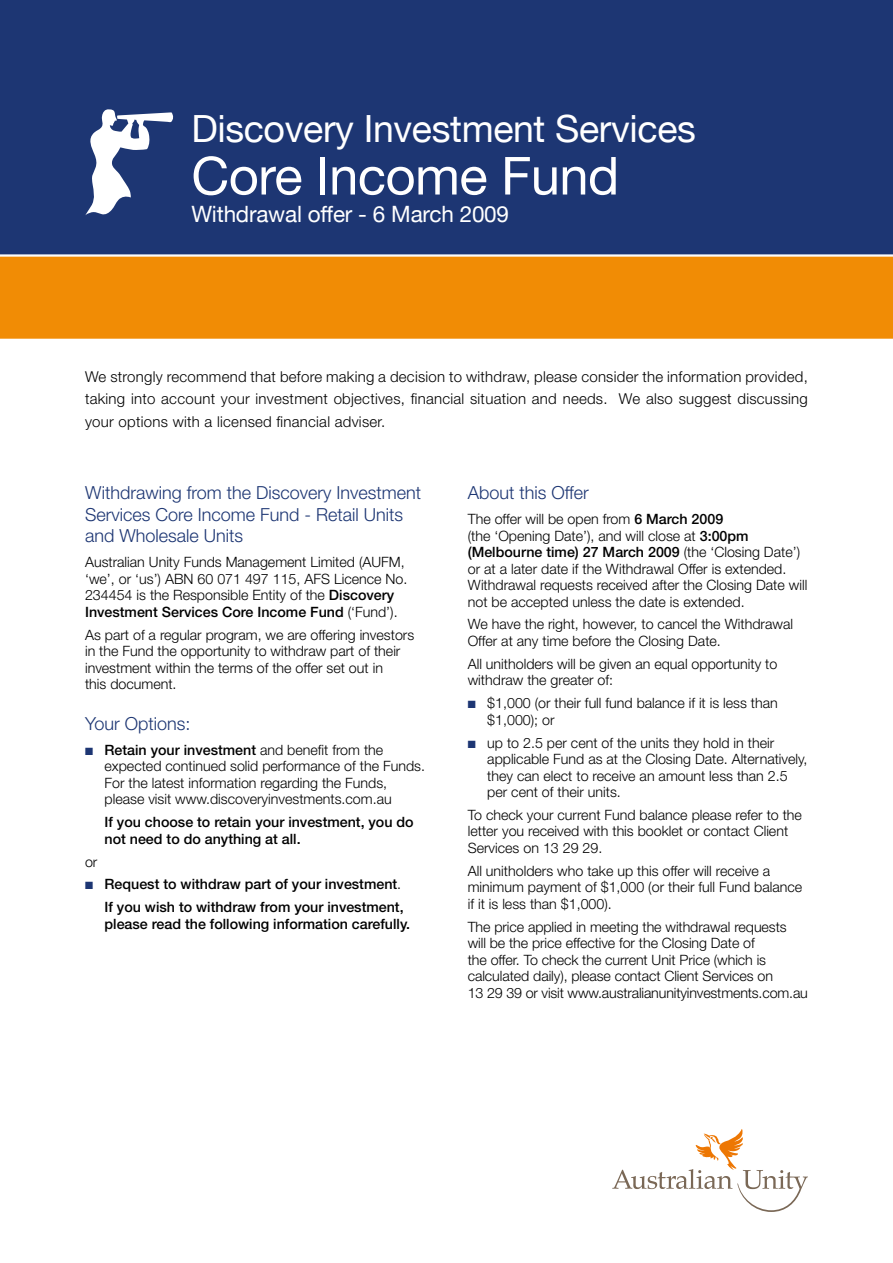
<style>
.page{position:relative;width:893px;height:1263px;background:#fff}
.page>*{position:absolute;margin:0;border:0;box-sizing:border-box;transform-origin:0 0}
.t1{font:52.5px "Helvetica Neue";letter-spacing:-.01em;color:#fff}
.t2{font:37.5px "Helvetica Neue";letter-spacing:-.01em;color:#fff}
.t3{font:22.5px "Helvetica Neue";letter-spacing:-.01em;color:#fff}
.t4{font:300 18px/21.6px "Helvetica Neue";color:#1d3673}
.t5{font:300 15px/22.5px "Helvetica Neue";letter-spacing:.02em;color:#000;text-align:justify}
.t6{font:300 14.25px/16.5px "Helvetica Neue";color:#000}
.t7{font:500 14.25px/16.5px "Helvetica Neue";color:#000}
.s1{font-weight:500}
.s2{color:#1d3673}
.s3{font-weight:300}
</style>
<div class="page">
<div style="left:0;top:0;width:893px;height:255px;background:#1d3673"></div>
<div style="left:0;top:256px;width:893px;height:83px;background:#f18c05"></div>
<svg style="left:85px;top:109px;width:89px;height:107px"></svg>
<svg style="left:612px;top:1129px;width:196px;height:83px"></svg>
<h2 class="t2" style="left:191px;top:106px;width:506px">Discovery Investment Services</h2>
<h1 class="t1" style="left:191px;top:145px;width:429px">Core Income Fund</h1>
<h3 class="t3" style="left:191px;top:200px;width:319px">Withdrawal offer - 6 March 2009</h3>
<p class="t5" style="left:85px;top:365px;width:724px">We strongly recommend that before making a decision to withdraw, please consider the information provided, taking into account your investment objectives, financial situation and needs. We also suggest discussing your options with a licensed financial adviser.</p>
<p class="t4" style="left:85px;top:481px;width:338px">Withdrawing from the Discovery Investment<br>Services Core Income Fund - Retail Units and Wholesale Units</p>
<p class="t6" style="left:85px;top:553px;width:324px">Australian Unity Funds Management Limited (AUFM, ‘we’, or ‘us’) ABN 60 071 497 115, AFS Licence No.<br>234454 is the Responsible Entity of the <span class="s1">Discovery Investment Services Core Income Fund</span> (‘Fund’).</p>
<p class="t6" style="left:85px;top:626px;width:331px">As part of a regular program, we are offering investors in the Fund the opportunity to withdraw part of their investment within the terms of the offer set out in<br>this document.</p>
<p class="t4" style="left:85px;top:712px;width:107px">Your Options:</p>
<p class="t6" style="left:105px;top:741px;width:322px;text-indent:-20px"><span class="s2">■</span> <span class="s1">Retain your investment</span> and benefit from the expected continued solid performance of the Funds.<br>For the latest information regarding the Funds, please visit www.discoveryinvestments.com.au</p>
<p class="t7" style="left:105px;top:814px;width:311px">If you choose to retain your investment, you do not need to do anything at all.</p>
<p class="t6" style="left:85px;top:853px;width:14px">or</p>
<p class="t7" style="left:85px;top:873px;width:320px;line-height:22.8px;text-align:right"><span class="s2">■</span> Request to withdraw part of your investment<span class="s3">.<br></span>If you wish to withdraw from your investment,</p>
<p class="t7" style="left:105px;top:915px;width:307px">please read the following information carefully.</p>
<p class="t4" style="left:468px;top:481px;width:123px">About this Offer</p>
<p class="t6" style="left:468px;top:510px;width:341px">The offer will be open from <span class="s1">6 March 2009<br></span>(the ‘Opening Date’), and will close at <span class="s1">3:00pm (Melbourne time) 27 March 2009</span> (the ‘Closing Date’) or at a later date if the Withdrawal Offer is extended.<br>Withdrawal requests received after the Closing Date will not be accepted unless the date is extended.</p>
<p class="t6" style="left:468px;top:616px;width:327px">We have the right, however, to cancel the Withdrawal<br>Offer at any time before the Closing Date.</p>
<p class="t6" style="left:468px;top:655px;width:311px">All unitholders will be given an equal opportunity to withdraw the greater of:</p>
<p class="t6" style="left:487px;top:694px;width:292px;text-indent:-20px"><span class="s2">■</span> $1,000 (or their full fund balance if it is less than $1,000); or</p>
<p class="t6" style="left:487px;top:734px;width:322px;text-indent:-20px"><span class="s2">■</span> up to 2.5 per cent of the units they hold in their applicable Fund as at the Closing Date. Alternatively, they can elect to receive an amount less than 2.5 per cent of their units.</p>
<p class="t6" style="left:468px;top:806px;width:336px">To check your current Fund balance please refer to the letter you received with this booklet or contact Client<br>Services on 13 29 29.</p>
<p class="t6" style="left:468px;top:862px;width:336px">All unitholders who take up this offer will receive a minimum payment of $1,000 (or their full Fund balance if it is less than $1,000).</p>
<p class="t6" style="left:468px;top:918px;width:342px">The price applied in meeting the withdrawal requests will be the price effective for the Closing Date of<br>the offer. To check the current Unit Price (which is calculated daily), please contact Client Services on<br>13 29 39 or visit www.australianunityinvestments.com.au</p>
</div>
